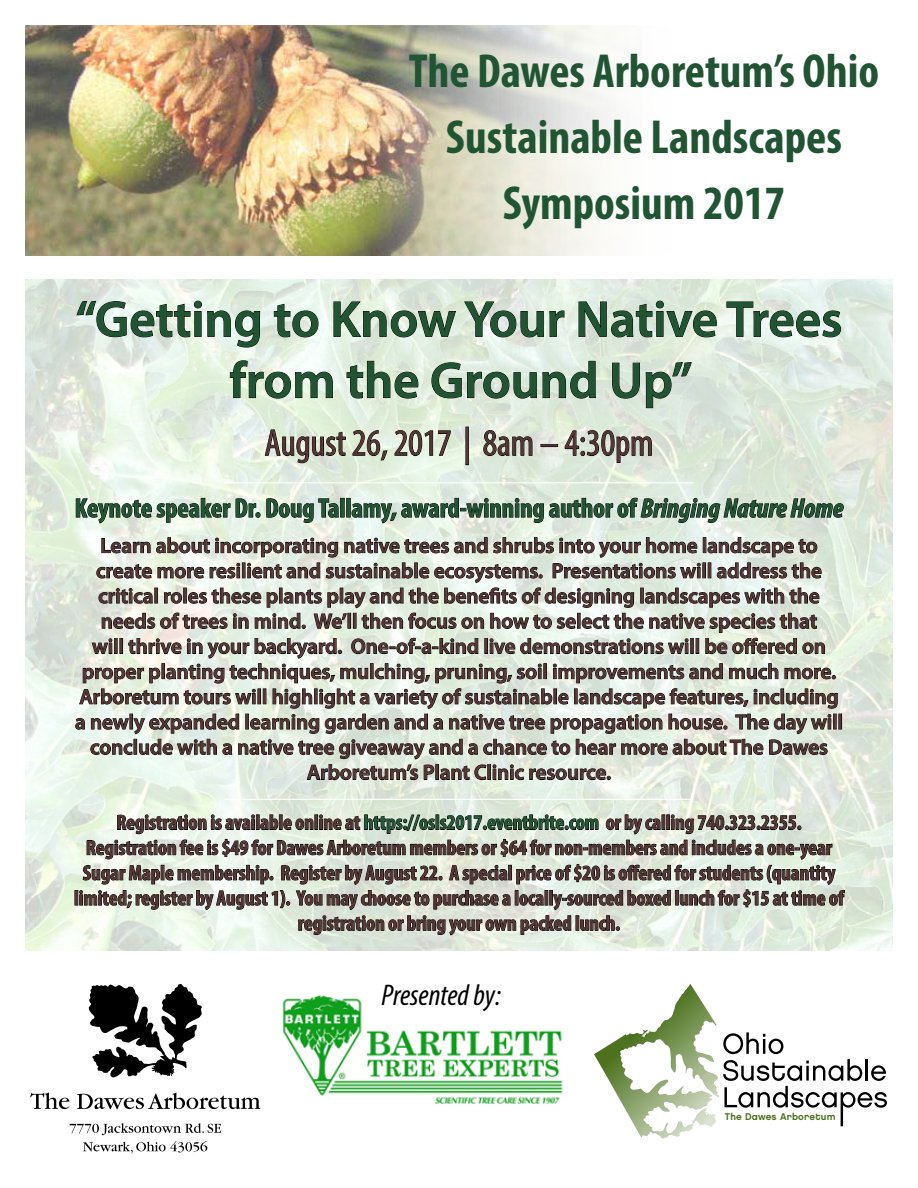
<style>
.page{position:relative;width:918px;height:1188px;background:#fff}
.page>*{position:absolute;margin:0;border:0;box-sizing:border-box;transform-origin:0 0}
.t1{font:600 51px/61.2px "Myriad Pro";color:#205433;text-align:center}
.t2{font:700 condensed 48px/66px "Myriad Pro";color:#205433;text-align:center}
.t3{font:condensed 37.5px "Myriad Pro";color:#523432}
.t4{font:italic condensed 30px "Myriad Pro";color:#000}
.t5{font:700 condensed 27px "Myriad Pro";color:#205433}
.t6{font:600 21px/25.2px "Myriad Pro";color:#523432;text-align:center}
.t7{font:700 condensed 21px/25.2px "Myriad Pro";color:#523432;text-align:center}
.t8{font:9.75px "Chalet New York Nineteen Eighty";letter-spacing:.015em;color:#4b721d}
.s1{font-style:italic}
.s2{color:#205433}
</style>
<div class="page">
<img style="left:26px;top:279px;width:866px;height:671px">
<svg style="left:627px;top:985px;width:63px;height:52px"></svg>
<svg style="left:717px;top:1032px;width:170px;height:94px"></svg>
<svg style="left:265px;top:429px;width:81px;height:35px;background:#b5bdb0"></svg>
<svg style="left:352px;top:430px;width:36px;height:31px"></svg>
<svg style="left:394px;top:430px;width:57px;height:26px"></svg>
<svg style="left:483px;top:430px;width:50px;height:26px"></svg>
<div style="left:541px;top:444px;width:17px;height:3px;border:1px solid #010000"></div>
<svg style="left:564px;top:430px;width:88px;height:33px;background:#b1b8ae"></svg>
<div style="left:839px;top:714px;width:3px;height:15px;border:1px solid #010000"></div>
<svg style="left:75px;top:537px;width:763px;height:243px;background:#bac1b8"></svg>
<svg style="left:89px;top:983px;width:113px;height:95px"></svg>
<svg style="left:70px;top:1123px;width:151px;height:12px"></svg>
<svg style="left:83px;top:1141px;width:124px;height:12px"></svg>
<svg style="left:30px;top:1093px;width:39px;height:16px"></svg>
<svg style="left:77px;top:1093px;width:183px;height:16px"></svg>
<div style="left:75px;top:891px;width:3px;height:14px;border:1px solid #010000"></div>
<svg style="left:80px;top:814px;width:765px;height:122px;background:#b9c0b7"></svg>
<hr style="left:225px;top:482px;width:468px;height:1px;background:#fff">
<hr style="left:225px;top:799px;width:468px;height:1px;background:#fff">
<img style="left:26px;top:26px;width:590px;height:229px">
<svg style="left:76px;top:300px;width:184px;height:48px;background:#cbd4cc"></svg>
<svg style="left:274px;top:304px;width:45px;height:34px;background:#c2ccc3"></svg>
<svg style="left:333px;top:301px;width:123px;height:37px;background:#c2cbbf"></svg>
<svg style="left:464px;top:301px;width:101px;height:37px;background:#c6ccc4"></svg>
<svg style="left:578px;top:300px;width:139px;height:38px;background:#bcc6ba"></svg>
<svg style="left:726px;top:301px;width:115px;height:37px;background:#c6cfc9"></svg>
<svg style="left:230px;top:360px;width:103px;height:39px"></svg>
<svg style="left:346px;top:361px;width:73px;height:38px;background:#bfcabb"></svg>
<svg style="left:431px;top:361px;width:165px;height:38px;background:#c0cac0"></svg>
<svg style="left:612px;top:362px;width:80px;height:46px;background:#c3ccc2"></svg>
<svg style="left:76px;top:498px;width:184px;height:26px;background:#b6bfb5"></svg>
<svg style="left:266px;top:498px;width:73px;height:25px;background:#b1b8b0"></svg>
<svg style="left:351px;top:497px;width:493px;height:27px;background:#b2bab1"></svg>
<img style="left:282px;top:995px;width:281px;height:109px">
<h2 class="t2" style="left:409px;top:37px;width:472px">The Dawes Arboretum’s Ohio<br>Sustainable Landscapes<br>Symposium 2017</h2>
<h1 class="t1" style="left:76px;top:287px;width:768px">“Getting to Know Your Native Trees from the Ground Up”</h1>
<h3 class="t3" style="left:265px;top:420px;width:390px">August 26, 2017 | 8am – 4:30pm</h3>
<p class="t5" style="left:75px;top:491px;width:770px">Keynote speaker Dr. Doug Tallamy, award-winning author of <span class="s1">Bringing Nature Home</span></p>
<p class="t6" style="left:75px;top:532px;width:769px">Learn about incorporating native trees and shrubs into your home landscape to create more resilient and sustainable ecosystems. Presentations will address the critical roles these plants play and the benefits of designing landscapes with the needs of trees in mind. We’ll then focus on how to select the native species that<br>will thrive in your backyard. One-of-a-kind live demonstrations will be offered on proper planting techniques, mulching, pruning, soil improvements and much more.<br>Arboretum tours will highlight a variety of sustainable landscape features, including a newly expanded learning garden and a native tree propagation house. The day will conclude with a native tree giveaway and a chance to hear more about The Dawes Arboretum’s Plant Clinic resource.</p>
<p class="t7" style="left:74px;top:809px;width:771px">Registration is available online at <span class="s2">https://osls2017.eventbrite.com</span> or by calling 740.323.2355.<br>Registration fee is $49 for Dawes Arboretum members or $64 for non-members and includes a one-year Sugar Maple membership. Register by August 22. A special price of $20 is offered for students (quantity limited; register by August 1). You may choose to purchase a locally-sourced boxed lunch for $15 at time of registration or bring your own packed lunch.</p>
<h3 class="t4" style="left:382px;top:977px;width:121px">Presented by:</h3>
<p class="t8" style="left:725px;top:1111px;width:112px">The Dawes Arboretum</p>
</div>
